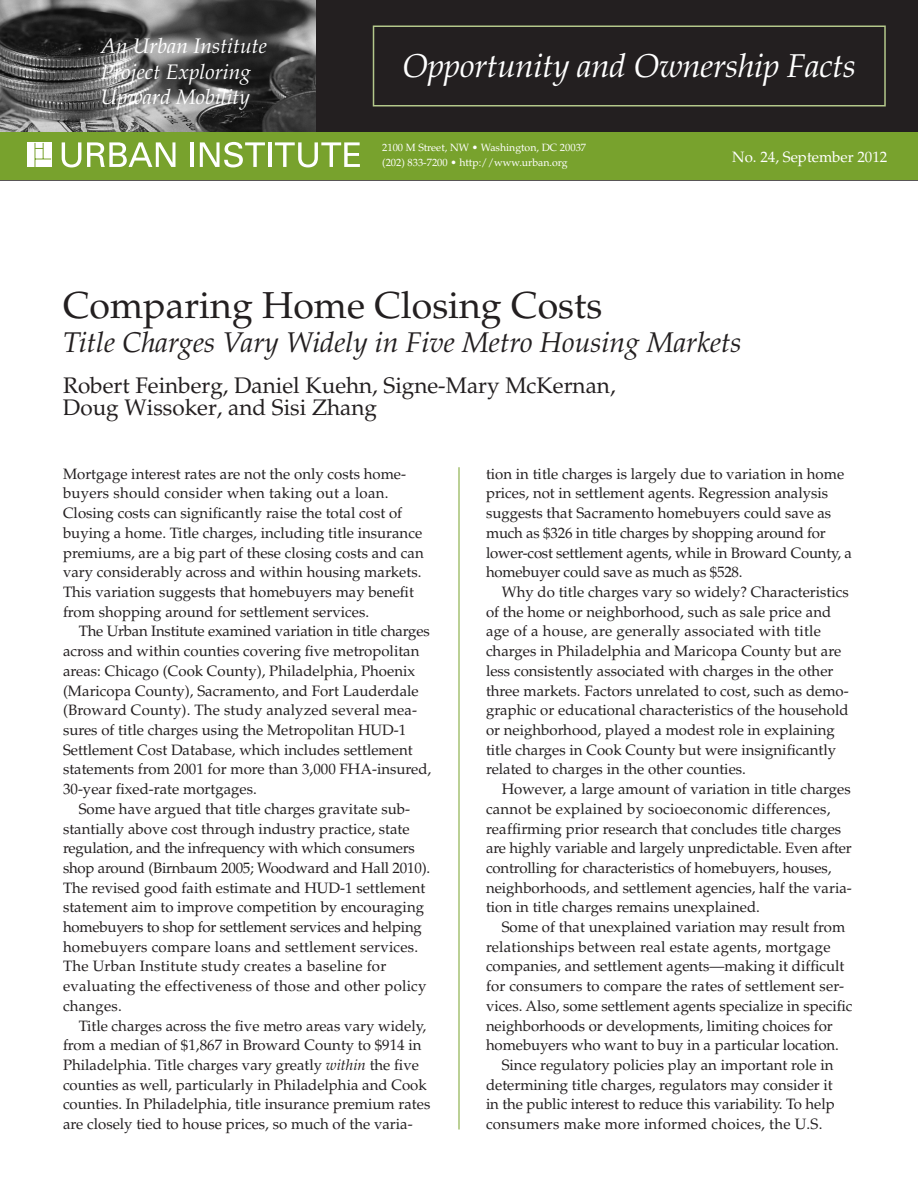
<style>
.page{position:relative;width:918px;height:1188px;background:#fff}
.page>*{position:absolute;margin:0;border:0;box-sizing:border-box;transform-origin:0 0}
.t1{font:37.5px "Palatino";color:#231f20}
.t2{font:italic 33px "Palatino";letter-spacing:-.01em;color:#fff}
.CST{font:italic 28.5px "Palatino";color:#231f20}
.Author{font:22.5px/22.5px "Palatino";color:#231f20}
.t3{font:italic 21px/25.5px "Palatino";color:#fff}
.TX1{font:15px/19.6px "Palatino";color:#231f20}
.TX{font:15px/19.6px "Palatino";color:#231f20}
.t4{font:15px "Palatino";color:#fff}
.t5{font:10.5px "Palatino";color:#fff}
.s1{font-style:italic}
</style>
<div class="page">
<img style="left:0;top:0;width:316px;height:132px">
<div style="left:316px;top:0;width:602px;height:135px;background:#231f20"></div>
<div style="left:373px;top:26px;width:513px;height:80px;border:2px solid #b4c88b"></div>
<hr style="left:459px;top:467px;width:1px;height:663px;background:#78a22d">
<hr style="left:0;top:178px;width:918px;height:3px;background:#231f20">
<div style="left:0;top:132px;width:918px;height:48px;background:#78a22d"></div>
<div style="left:27px;top:143px;width:24px;height:24px;background:#fff"></div>
<svg style="left:62px;top:142px;width:114px;height:25px"></svg>
<hr style="left:191px;top:142px;width:3px;height:25px;background:#fff">
<svg style="left:200px;top:142px;width:65px;height:25px"></svg>
<hr style="left:268px;top:142px;width:4px;height:25px;background:#fff">
<svg style="left:275px;top:142px;width:85px;height:25px"></svg>
<svg style="left:35px;top:143px;width:16px;height:24px"></svg>
<p class="t3" style="left:101px;top:34px;width:168px">An Urban Institute<br>Project Exploring<br>Upward Mobility</p>
<p class="t2" style="left:402px;top:46px;width:455px">Opportunity and Ownership Facts</p>
<p class="t5" style="left:382px;top:141px;width:205px">2100 M Street, NW • Washington, DC 20037</p>
<p class="t5" style="left:382px;top:156px;width:187px">(202) 833-7200 • http://www.urban.org</p>
<p class="t4" style="left:732px;top:148px;width:157px">No. 24, September 2012</p>
<p class="t1" style="left:63px;top:283px;width:541px">Comparing Home Closing Costs</p>
<p class="CST" style="left:63px;top:326px;width:680px">Title Charges Vary Widely in Five Metro Housing Markets</p>
<p class="Author" style="left:63px;top:374px;width:554px">Robert Feinberg, Daniel Kuehn, Signe-Mary McKernan,<br>Doug Wissoker, and Sisi Zhang</p>
<p class="TX" style="left:63px;top:464px;width:362px">Mortgage interest rates are not the only costs home&shy;buyers should consider when taking out a loan.<br>Closing costs can significantly raise the total cost of buying a home. Title charges, including title insurance premiums, are a big part of these closing costs and can vary considerably across and within housing markets.<br>This variation suggests that homebuyers may benefit from shopping around for settlement services.</p>
<p class="TX1" style="left:63px;top:622px;width:370px;text-indent:16px">The Urban Institute examined variation in title charges across and within counties covering five metropolitan areas: Chicago (Cook County), Philadelphia, Phoenix (Maricopa County), Sacramento, and Fort Lauderdale (Broward County). The study analyzed several mea&shy;sures of title charges using the Metropolitan HUD-1<br>Settlement Cost Database, which includes settlement statements from 2001 for more than 3,000 FHA-insured, 30-year fixed-rate mortgages.</p>
<p class="TX1" style="left:63px;top:799px;width:369px;text-indent:16px">Some have argued that title charges gravitate sub&shy;stantially above cost through industry practice, state regulation, and the infrequency with which consumers shop around (Birnbaum 2005; Woodward and Hall 2010).<br>The revised good faith estimate and HUD-1 settlement statement aim to improve competition by encouraging homebuyers to shop for settlement services and helping homebuyers compare loans and settlement services.<br>The Urban Institute study creates a baseline for evaluating the effectiveness of those and other policy changes.</p>
<p class="TX1" style="left:63px;top:1016px;width:369px;text-indent:16px">Title charges across the five metro areas vary widely, from a median of $1,867 in Broward County to $914 in Philadelphia. Title charges vary greatly <span class="s1">within</span> the five counties as well, particularly in Philadelphia and Cook counties. In Philadelphia, title insurance premium rates are closely tied to house prices, so much of the varia-</p>
<p class="TX1" style="left:486px;top:464px;width:368px">tion in title charges is largely due to variation in home prices, not in settlement agents. Regression analysis suggests that Sacramento homebuyers could save as much as $326 in title charges by shopping around for lower-cost settlement agents, while in Broward County, a homebuyer could save as much as $528.</p>
<p class="TX1" style="left:486px;top:582px;width:364px;text-indent:16px">Why do title charges vary so widely? Characteristics of the home or neighborhood, such as sale price and age of a house, are generally associated with title charges in Philadelphia and Maricopa County but are less consistently associated with charges in the other three markets. Factors unrelated to cost, such as demo&shy;graphic or educational characteristics of the household or neighborhood, played a modest role in explaining title charges in Cook County but were insignificantly related to charges in the other counties.</p>
<p class="TX1" style="left:486px;top:779px;width:367px;text-indent:16px">However, a large amount of variation in title charges cannot be explained by socioeconomic differences, reaffirming prior research that concludes title charges are highly variable and largely unpredictable. Even after controlling for characteristics of homebuyers, houses, neighborhoods, and settlement agencies, half the varia&shy;tion in title charges remains unexplained.</p>
<p class="TX1" style="left:486px;top:917px;width:368px;text-indent:16px">Some of that unexplained variation may result from relationships between real estate agents, mortgage companies, and settlement agents—making it difficult for consumers to compare the rates of settlement ser&shy;vices. Also, some settlement agents specialize in specific neighborhoods or developments, limiting choices for homebuyers who want to buy in a particular location.</p>
<p class="TX1" style="left:486px;top:1055px;width:350px;text-indent:16px">Since regulatory policies play an important role in determining title charges, regulators may consider it in the public interest to reduce this variability. To help consumers make more informed choices, the U.S.</p>
</div>
